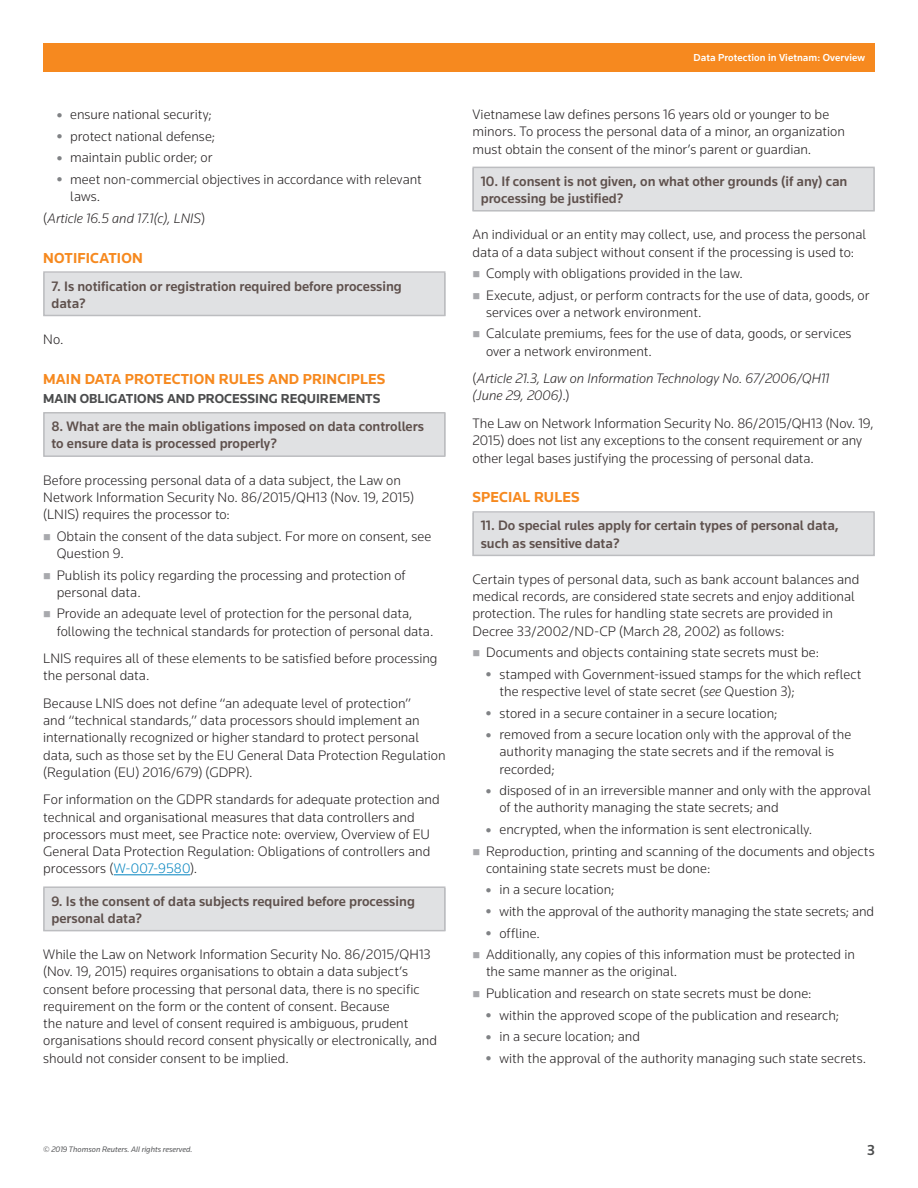
<style>
.page{position:relative;width:918px;height:1188px;background:#fff}
.page>*{position:absolute;margin:0;border:0;box-sizing:border-box;transform-origin:0 0}
.t1{font:700 15px "Knowledge";letter-spacing:.01em;color:#f6891f}
.t2{font:500 15px "Knowledge";color:#4b4c4d}
.t3{font:300 14.25px/17.2px "Knowledge";color:#231f20}
.t4{font:500 14.25px/17.2px "Knowledge";color:#5f514d}
.t5{font:italic 300 14.25px/21.6px "Knowledge";color:#231f20}
.t6{font:700 13.5px "Knowledge";color:#4b4c4d}
.t7{font:500 10.5px "Knowledge";letter-spacing:.01em;color:#fff}
.t8{font:italic 8.25px "Knowledge";color:#57585a}
.s1{font-style:normal}
.s2{color:#0083bf}
.s3{font-style:italic}
</style>
<div class="page">
<div style="left:43px;top:43px;width:832px;height:29px;background:#f6891f"></div>
<div style="left:43px;top:273px;width:403px;height:42px;background:#e0e1e3"></div>
<div style="left:43px;top:271px;width:403px;height:45px;border:2px solid #bcbdc0"></div>
<div style="left:43px;top:413px;width:403px;height:43px;background:#e0e1e3"></div>
<div style="left:43px;top:412px;width:403px;height:45px;border:2px solid #bcbdc0"></div>
<hr style="left:114px;top:875px;width:76px;height:1px;background:#0083bf">
<div style="left:43px;top:888px;width:403px;height:43px;background:#e0e1e3"></div>
<div style="left:43px;top:886px;width:403px;height:45px;border:2px solid #bcbdc0"></div>
<div style="left:472px;top:168px;width:403px;height:43px;background:#e0e1e3"></div>
<div style="left:472px;top:167px;width:403px;height:45px;border:2px solid #bcbdc0"></div>
<div style="left:472px;top:513px;width:403px;height:42px;background:#e0e1e3"></div>
<div style="left:472px;top:511px;width:403px;height:45px;border:2px solid #bcbdc0"></div>
<p class="t3" style="left:70px;top:103px;width:353px;line-height:21.6px">ensure national security;<br>protect national defense;<br>maintain public order; or<br>meet non-commercial objectives in accordance with relevant</p>
<p class="t5" style="left:43px;top:185px;width:164px;text-indent:27px"><span class="s1">laws.<br>(</span>Article 16.5 and 17.1(c), LNIS<span class="s1">)</span></p>
<p class="t1" style="left:43px;top:248px;width:101px">NOTIFICATION</p>
<p class="t4" style="left:51px;top:277px;width:352px">7. Is notification or registration required before processing data?</p>
<p class="t3" style="left:43px;top:330px;width:22px">No.</p>
<p class="t1" style="left:43px;top:370px;width:344px">MAIN DATA PROTECTION RULES AND PRINCIPLES</p>
<p class="t6" style="left:43px;top:390px;width:339px">MAIN OBLIGATIONS AND PROCESSING REQUIREMENTS</p>
<p class="t4" style="left:51px;top:418px;width:374px">8. What are the main obligations imposed on data controllers to ensure data is processed properly?</p>
<p class="t3" style="left:43px;top:471px;width:372px">Before processing personal data of a data subject, the Law on<br>Network Information Security No. 86/2015/QH13 (Nov. 19, 2015) (LNIS) requires the processor to:</p>
<p class="t3" style="left:57px;top:527px;width:376px">Obtain the consent of the data subject. For more on consent, see<br>Question 9.</p>
<p class="t3" style="left:57px;top:566px;width:351px">Publish its policy regarding the processing and protection of personal data.</p>
<p class="t3" style="left:57px;top:605px;width:378px">Provide an adequate level of protection for the personal data, following the technical standards for protection of personal data.</p>
<p class="t3" style="left:43px;top:650px;width:396px">LNIS requires all of these elements to be satisfied before processing the personal data.</p>
<p class="t3" style="left:43px;top:694px;width:404px">Because LNIS does not define “an adequate level of protection”<br>and “technical standards,” data processors should implement an internationally recognized or higher standard to protect personal data, such as those set by the EU General Data Protection Regulation (Regulation (EU) 2016/679) (GDPR).</p>
<p class="t3" style="left:43px;top:791px;width:398px">For information on the GDPR standards for adequate protection and technical and organisational measures that data controllers and processors must meet, see Practice note: overview, Overview of EU General Data Protection Regulation: Obligations of controllers and processors (<span class="s2">W-007-9580</span>).</p>
<p class="t4" style="left:51px;top:892px;width:365px">9. Is the consent of data subjects required before processing personal data?</p>
<p class="t3" style="left:43px;top:946px;width:395px">While the Law on Network Information Security No. 86/2015/QH13 (Nov. 19, 2015) requires organisations to obtain a data subject’s consent before processing that personal data, there is no specific requirement on the form or the content of consent. Because<br>the nature and level of consent required is ambiguous, prudent organisations should record consent physically or electronically, and should not consider consent to be implied.</p>
<p class="t7" style="left:694px;top:51px;width:173px">Data Protection in Vietnam: Overview</p>
<p class="t3" style="left:472px;top:105px;width:374px">Vietnamese law defines persons 16 years old or younger to be minors. To process the personal data of a minor, an organization must obtain the consent of the minor’s parent or guardian.</p>
<p class="t4" style="left:481px;top:172px;width:368px">10. If consent is not given, on what other grounds (if any) can processing be justified?</p>
<p class="t3" style="left:472px;top:226px;width:395px">An individual or an entity may collect, use, and process the personal data of a data subject without consent if the processing is used to:</p>
<p class="t3" style="left:486px;top:262px;width:385px;line-height:21.6px">Comply with obligations provided in the law.<br>Execute, adjust, or perform contracts for the use of data, goods, or</p>
<p class="t3" style="left:486px;top:301px;width:367px;line-height:21.6px">services over a network environment.<br>Calculate premiums, fees for the use of data, goods, or services</p>
<p class="t5" style="left:473px;top:337px;width:358px;line-height:27.5px;text-indent:13px"><span class="s1">over a network environment.<br>(</span>Article 21.3, Law on Information Technology No. 67/2006/QH11</p>
<p class="t3" style="left:473px;top:382px;width:403px;line-height:27.5px"><span class="s3">(June 29, 2006)</span>.)<br>The Law on Network Information Security No. 86/2015/QH13 (Nov. 19,</p>
<p class="t3" style="left:473px;top:432px;width:391px">2015) does not list any exceptions to the consent requirement or any other legal bases justifying the processing of personal data.</p>
<p class="t1" style="left:472px;top:488px;width:109px">SPECIAL RULES</p>
<p class="t4" style="left:481px;top:517px;width:360px">11. Do special rules apply for certain types of personal data, such as sensitive data?</p>
<p class="t3" style="left:472px;top:570px;width:388px">Certain types of personal data, such as bank account balances and medical records, are considered state secrets and enjoy additional protection. The rules for handling state secrets are provided in Decree 33/2002/ND-CP (March 28, 2002) as follows:</p>
<p class="t3" style="left:500px;top:641px;width:363px;line-height:21.6px;text-indent:-14px">Documents and objects containing state secrets must be: stamped with Government-issued stamps for the which reflect</p>
<p class="t3" style="left:500px;top:680px;width:353px;line-height:21.6px">the respective level of state secret (<span class="s3">see</span> Question 3);<br>stored in a secure container in a secure location;<br>removed from a secure location only with the approval of the</p>
<p class="t3" style="left:500px;top:743px;width:336px">authority managing the state secrets and if the removal is recorded;</p>
<p class="t3" style="left:500px;top:782px;width:373px">disposed of in an irreversible manner and only with the approval of the authority managing the state secrets; and</p>
<p class="t3" style="left:486px;top:818px;width:390px;line-height:21.6px;text-indent:14px">encrypted, when the information is sent electronically.<br>Reproduction, printing and scanning of the documents and objects</p>
<p class="t3" style="left:486px;top:859px;width:226px">containing state secrets must be done:</p>
<p class="t3" style="left:500px;top:881px;width:117px">in a secure location;</p>
<p class="t3" style="left:500px;top:902px;width:376px">with the approval of the authority managing the state secrets; and</p>
<p class="t3" style="left:500px;top:924px;width:42px">offline.</p>
<p class="t3" style="left:486px;top:946px;width:370px">Additionally, any copies of this information must be protected in</p>
<p class="t3" style="left:486px;top:963px;width:193px">the same manner as the original.</p>
<p class="t3" style="left:486px;top:984px;width:327px">Publication and research on state secrets must be done:</p>
<p class="t3" style="left:500px;top:1006px;width:341px">within the approved scope of the publication and research;</p>
<p class="t3" style="left:500px;top:1027px;width:142px">in a secure location; and</p>
<p class="t3" style="left:500px;top:1049px;width:368px">with the approval of the authority managing such state secrets.</p>
<p class="t8" style="left:43px;top:1144px;width:151px">© 2019 Thomson Reuters. All rights reserved.</p>
<p class="t2" style="left:867px;top:1141px;width:9px">3</p>
</div>
